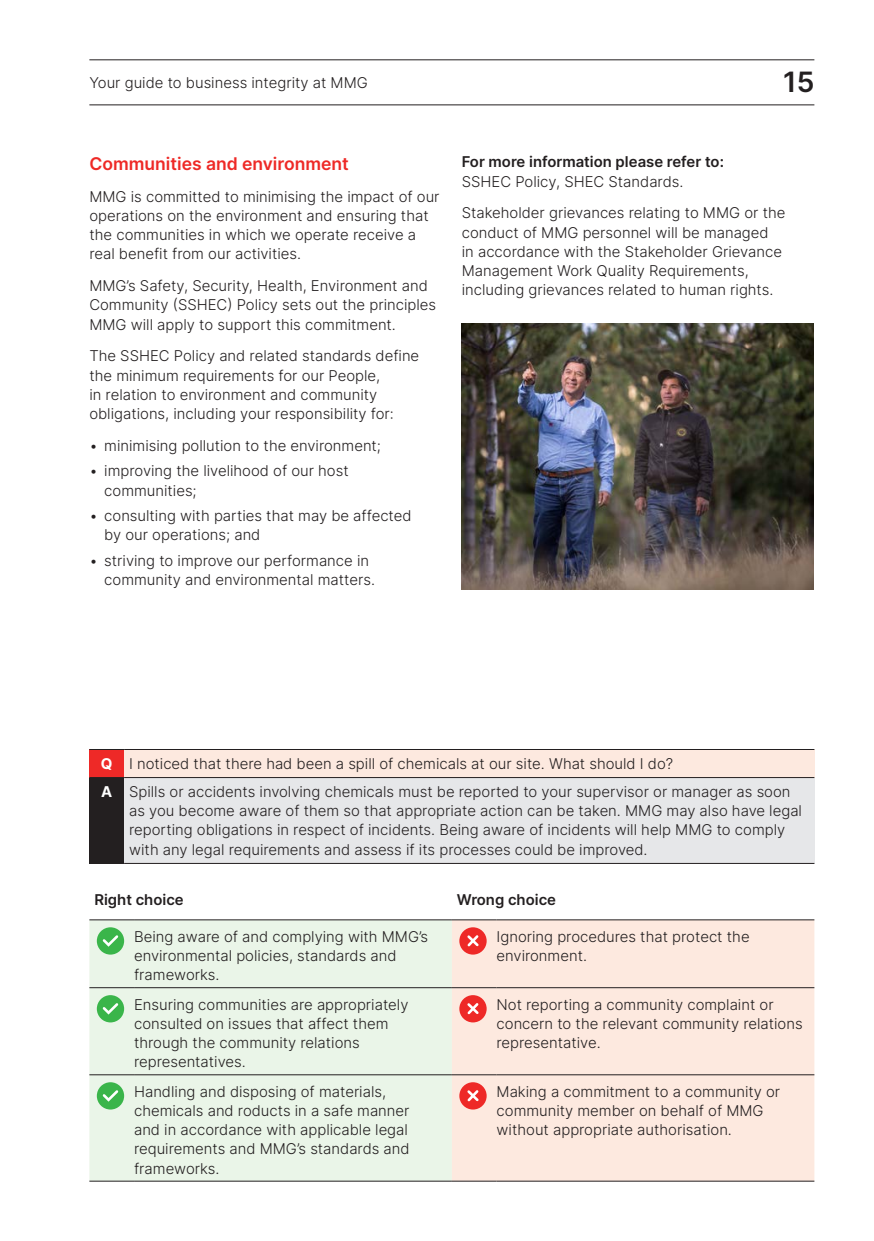
<style>
.page{position:relative;width:874px;height:1241px;background:#fff}
.page>*{position:absolute;margin:0;border:0;box-sizing:border-box;transform-origin:0 0}
.t1{font:600 28px "Inter";color:#231f20}
.B_subhead{font:600 17.5px "Inter";color:#ee2926}
.A_Body{font:300 14.88px/19.2px "Inter";color:#231f20}
.A_Body-2{font:600 14.88px/19.2px "Inter";color:#231f20}
.A_Body-3{font:700 14.88px "Inter";color:#fff}
.s1{font-weight:300}
</style>
<div class="page">
<div style="left:89px;top:749px;width:35px;height:28px;background:#ee2927"></div>
<div style="left:124px;top:749px;width:690px;height:28px;background:#fde9df"></div>
<div style="left:89px;top:777px;width:35px;height:86px;background:#231f20"></div>
<div style="left:124px;top:777px;width:690px;height:86px;background:#e6e7e9"></div>
<hr style="left:124px;top:777px;width:690px;height:1px;background:#231f20">
<hr style="left:89px;top:863px;width:35px;height:1px;background:#231f20">
<hr style="left:124px;top:863px;width:690px;height:1px;background:#231f20">
<hr style="left:89px;top:749px;width:35px;height:1px;background:#231f20">
<hr style="left:124px;top:749px;width:690px;height:1px;background:#231f20">
<div style="left:89px;top:920px;width:362px;height:260px;background:#eaf5e8"></div>
<div style="left:451px;top:920px;width:363px;height:260px;background:#fde9df"></div>
<hr style="left:134px;top:1180px;width:317px;height:1px;background:#231f20">
<hr style="left:496px;top:1180px;width:318px;height:1px;background:#231f20">
<hr style="left:89px;top:919px;width:45px;height:1px;background:#231f20">
<hr style="left:134px;top:919px;width:317px;height:1px;background:#231f20">
<hr style="left:89px;top:987px;width:45px;height:1px;background:#231f20">
<hr style="left:134px;top:987px;width:317px;height:1px;background:#231f20">
<hr style="left:89px;top:1074px;width:45px;height:1px;background:#231f20">
<hr style="left:134px;top:1074px;width:317px;height:1px;background:#231f20">
<hr style="left:89px;top:1180px;width:45px;height:1px;background:#231f20">
<hr style="left:451px;top:919px;width:45px;height:1px;background:#231f20">
<hr style="left:496px;top:919px;width:318px;height:1px;background:#231f20">
<hr style="left:451px;top:987px;width:45px;height:1px;background:#231f20">
<hr style="left:496px;top:987px;width:318px;height:1px;background:#231f20">
<hr style="left:451px;top:1074px;width:45px;height:1px;background:#231f20">
<hr style="left:496px;top:1074px;width:318px;height:1px;background:#231f20">
<hr style="left:451px;top:1180px;width:45px;height:1px;background:#231f20">
<div style="left:97px;top:927px;width:27px;height:27px;background:#3ab54a;border-radius:50%"></div>
<svg style="left:102px;top:935px;width:17px;height:12px"></svg>
<div style="left:459px;top:927px;width:27px;height:27px;background:#ee2927;border-radius:50%"></div>
<svg style="left:467px;top:935px;width:12px;height:12px"></svg>
<div style="left:97px;top:994px;width:27px;height:28px;background:#3ab54a;border-radius:50%"></div>
<svg style="left:102px;top:1003px;width:17px;height:12px"></svg>
<div style="left:459px;top:994px;width:27px;height:28px;background:#ee2927;border-radius:50%"></div>
<svg style="left:467px;top:1003px;width:12px;height:12px"></svg>
<div style="left:97px;top:1082px;width:27px;height:27px;background:#3ab54a;border-radius:50%"></div>
<svg style="left:102px;top:1090px;width:17px;height:12px"></svg>
<div style="left:459px;top:1082px;width:27px;height:27px;background:#ee2927;border-radius:50%"></div>
<svg style="left:467px;top:1090px;width:12px;height:12px"></svg>
<img style="left:461px;top:323px;width:352px;height:266px">
<hr style="left:89px;top:59px;width:725px;height:1px;background:#231f20">
<hr style="left:89px;top:105px;width:725px;height:1px;background:#231f20">
<p class="A_Body" style="left:89px;top:72px;width:280px">Your guide to business integrity at MMG</p>
<h1 class="t1" style="left:782px;top:62px;width:33px">15</h1>
<p class="B_subhead" style="left:89px;top:151px;width:261px">Communities and environment</p>
<p class="A_Body" style="left:89px;top:186px;width:351px">MMG is committed to minimising the impact of our operations on the environment and ensuring that the communities in which we operate receive a real benefit from our activities.</p>
<p class="A_Body" style="left:89px;top:276px;width:348px">MMG’s Safety, Security, Health, Environment and<br>Community (SSHEC) Policy sets out the principles<br>MMG will apply to support this commitment.</p>
<p class="A_Body" style="left:89px;top:346px;width:331px">The SSHEC Policy and related standards define the minimum requirements for our People,<br>in relation to environment and community obligations, including your responsibility for:</p>
<p class="A_Body" style="left:89px;top:435px;width:293px">• minimising pollution to the environment;</p>
<p class="A_Body" style="left:104px;top:461px;width:246px;text-indent:-15px">• improving the livelihood of our host communities;</p>
<p class="A_Body" style="left:104px;top:505px;width:309px;text-indent:-15px">• consulting with parties that may be affected by our operations; and</p>
<p class="A_Body" style="left:104px;top:550px;width:272px;text-indent:-15px">• striving to improve our performance in community and environmental matters.</p>
<p class="A_Body-2" style="left:461px;top:152px;width:263px">For more information please refer to:<br><span class="s1">SSHEC Policy, SHEC Standards.</span></p>
<p class="A_Body" style="left:461px;top:203px;width:325px">Stakeholder grievances relating to MMG or the conduct of MMG personnel will be managed<br>in accordance with the Stakeholder Grievance Management Work Quality Requirements, including grievances related to human rights.</p>
<p class="A_Body-3" style="left:101px;top:752px;width:13px">Q</p>
<p class="A_Body" style="left:129px;top:753px;width:545px">I noticed that there had been a spill of chemicals at our site. What should I do?</p>
<p class="A_Body-3" style="left:101px;top:780px;width:13px">A</p>
<p class="A_Body" style="left:129px;top:781px;width:674px">Spills or accidents involving chemicals must be reported to your supervisor or manager as soon as you become aware of them so that appropriate action can be taken. MMG may also have legal reporting obligations in respect of incidents. Being aware of incidents will help MMG to comply with any legal requirements and assess if its processes could be improved.</p>
<p class="A_Body-2" style="left:94px;top:889px;width:91px">Right choice</p>
<p class="A_Body-2" style="left:456px;top:889px;width:101px">Wrong choice</p>
<p class="A_Body" style="left:134px;top:926px;width:295px">Being aware of and complying with MMG’s environmental policies, standards and frameworks.</p>
<p class="A_Body" style="left:496px;top:926px;width:254px">Ignoring procedures that protect the environment.</p>
<p class="A_Body" style="left:134px;top:994px;width:276px">Ensuring communities are appropriately consulted on issues that affect them through the community relations representatives.</p>
<p class="A_Body" style="left:496px;top:994px;width:307px">Not reporting a community complaint or concern to the relevant community relations representative.</p>
<p class="A_Body" style="left:134px;top:1081px;width:277px">Handling and disposing of materials, chemicals and roducts in a safe manner and in accordance with applicable legal requirements and MMG’s standards and frameworks.</p>
<p class="A_Body" style="left:496px;top:1081px;width:285px">Making a commitment to a community or community member on behalf of MMG without appropriate authorisation.</p>
</div>
